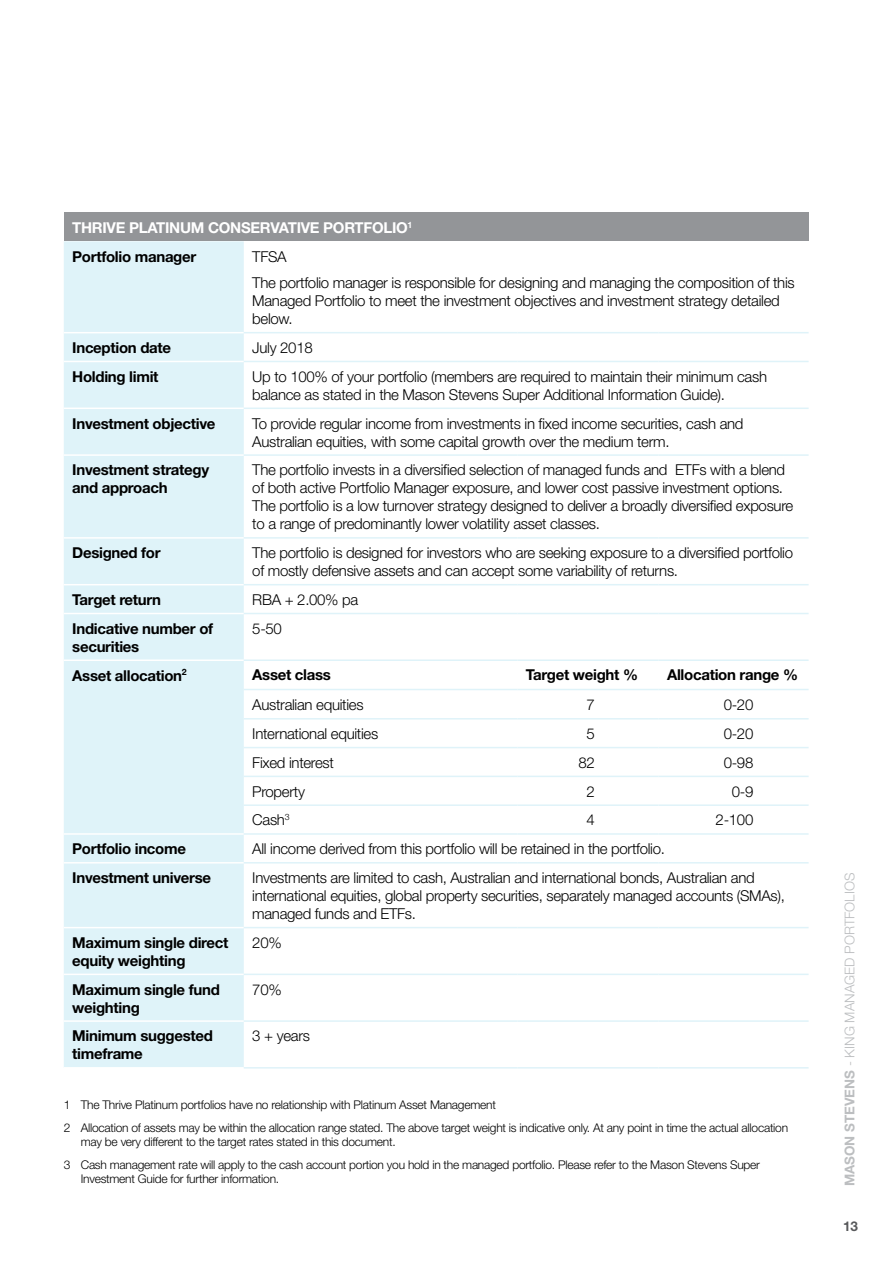
<style>
.page{position:relative;width:893px;height:1263px;background:#fff}
.page>*{position:absolute;margin:0;border:0;box-sizing:border-box;transform-origin:0 0}
.t1{font:300 15px/18px "Helvetica Neue";letter-spacing:-.02em;color:#000}
.t2{font:700 15px/18px "Helvetica Neue";letter-spacing:-.02em;color:#000}
.t3{font:700 15px/28.8px "Helvetica Neue";letter-spacing:-.02em;color:#fff}
.t4{font:300 13.5px "Helvetica Neue";color:#bcbec0}
.t5{font:700 13.5px "Helvetica Neue";color:#58595b}
.t6{font:300 12px/23px "Helvetica Neue";letter-spacing:-.02em;color:#000}
.s1{color:#000}
.s2{font-weight:700}
</style>
<div class="page">
<div style="left:64px;top:213px;width:745px;height:28px;background:#939598"></div>
<div style="left:64px;top:241px;width:180px;height:826px;background:#dff3f9"></div>
<hr style="left:64px;top:332px;width:180px;height:1px;background:#fff">
<hr style="left:64px;top:361px;width:180px;height:1px;background:#fff">
<hr style="left:64px;top:407px;width:180px;height:2px;background:#fff">
<hr style="left:64px;top:454px;width:180px;height:2px;background:#fff">
<hr style="left:64px;top:537px;width:180px;height:2px;background:#fff">
<hr style="left:64px;top:584px;width:180px;height:1px;background:#fff">
<hr style="left:64px;top:613px;width:180px;height:1px;background:#fff">
<hr style="left:64px;top:659px;width:180px;height:2px;background:#fff">
<hr style="left:64px;top:833px;width:180px;height:2px;background:#fff">
<hr style="left:64px;top:862px;width:180px;height:1px;background:#fff">
<hr style="left:244px;top:332px;width:273px;height:1px;background:#dff3f9">
<hr style="left:517px;top:332px;width:142px;height:1px;background:#dff3f9">
<hr style="left:659px;top:332px;width:150px;height:1px;background:#dff3f9">
<hr style="left:244px;top:361px;width:273px;height:1px;background:#dff3f9">
<hr style="left:517px;top:361px;width:142px;height:1px;background:#dff3f9">
<hr style="left:659px;top:361px;width:150px;height:1px;background:#dff3f9">
<hr style="left:244px;top:407px;width:273px;height:2px;background:#dff3f9">
<hr style="left:517px;top:407px;width:142px;height:2px;background:#dff3f9">
<hr style="left:659px;top:407px;width:150px;height:2px;background:#dff3f9">
<hr style="left:244px;top:454px;width:273px;height:2px;background:#dff3f9">
<hr style="left:517px;top:454px;width:142px;height:2px;background:#dff3f9">
<hr style="left:659px;top:454px;width:150px;height:2px;background:#dff3f9">
<hr style="left:244px;top:537px;width:273px;height:2px;background:#dff3f9">
<hr style="left:517px;top:537px;width:142px;height:2px;background:#dff3f9">
<hr style="left:659px;top:537px;width:150px;height:2px;background:#dff3f9">
<hr style="left:244px;top:584px;width:273px;height:1px;background:#dff3f9">
<hr style="left:517px;top:584px;width:142px;height:1px;background:#dff3f9">
<hr style="left:659px;top:584px;width:150px;height:1px;background:#dff3f9">
<hr style="left:244px;top:613px;width:273px;height:1px;background:#dff3f9">
<hr style="left:517px;top:613px;width:142px;height:1px;background:#dff3f9">
<hr style="left:659px;top:613px;width:150px;height:1px;background:#dff3f9">
<hr style="left:244px;top:659px;width:273px;height:2px;background:#dff3f9">
<hr style="left:517px;top:659px;width:142px;height:2px;background:#dff3f9">
<hr style="left:659px;top:659px;width:150px;height:2px;background:#dff3f9">
<hr style="left:244px;top:689px;width:273px;height:1px;background:#dff3f9">
<hr style="left:517px;top:689px;width:142px;height:1px;background:#dff3f9">
<hr style="left:659px;top:689px;width:150px;height:1px;background:#dff3f9">
<hr style="left:244px;top:718px;width:273px;height:1px;background:#dff3f9">
<hr style="left:517px;top:718px;width:142px;height:1px;background:#dff3f9">
<hr style="left:659px;top:718px;width:150px;height:1px;background:#dff3f9">
<hr style="left:244px;top:747px;width:273px;height:1px;background:#dff3f9">
<hr style="left:517px;top:747px;width:142px;height:1px;background:#dff3f9">
<hr style="left:659px;top:747px;width:150px;height:1px;background:#dff3f9">
<hr style="left:244px;top:776px;width:273px;height:1px;background:#dff3f9">
<hr style="left:517px;top:776px;width:142px;height:1px;background:#dff3f9">
<hr style="left:659px;top:776px;width:150px;height:1px;background:#dff3f9">
<hr style="left:244px;top:804px;width:273px;height:2px;background:#dff3f9">
<hr style="left:517px;top:804px;width:142px;height:2px;background:#dff3f9">
<hr style="left:659px;top:804px;width:150px;height:2px;background:#dff3f9">
<hr style="left:244px;top:833px;width:273px;height:2px;background:#dff3f9">
<hr style="left:517px;top:833px;width:142px;height:2px;background:#dff3f9">
<hr style="left:659px;top:833px;width:150px;height:2px;background:#dff3f9">
<hr style="left:244px;top:862px;width:273px;height:1px;background:#dff3f9">
<hr style="left:517px;top:862px;width:142px;height:1px;background:#dff3f9">
<hr style="left:659px;top:862px;width:150px;height:1px;background:#dff3f9">
<hr style="left:64px;top:927px;width:180px;height:1px;background:#fff">
<hr style="left:64px;top:973px;width:180px;height:2px;background:#fff">
<hr style="left:64px;top:1020px;width:180px;height:2px;background:#fff">
<hr style="left:244px;top:927px;width:273px;height:1px;background:#dff3f9">
<hr style="left:517px;top:927px;width:142px;height:1px;background:#dff3f9">
<hr style="left:659px;top:927px;width:150px;height:1px;background:#dff3f9">
<hr style="left:244px;top:973px;width:273px;height:2px;background:#dff3f9">
<hr style="left:517px;top:973px;width:142px;height:2px;background:#dff3f9">
<hr style="left:659px;top:973px;width:150px;height:2px;background:#dff3f9">
<hr style="left:244px;top:1020px;width:273px;height:2px;background:#dff3f9">
<hr style="left:517px;top:1020px;width:142px;height:2px;background:#dff3f9">
<hr style="left:659px;top:1020px;width:150px;height:2px;background:#dff3f9">
<hr style="left:244px;top:1067px;width:273px;height:1px;background:#dff3f9">
<hr style="left:517px;top:1067px;width:142px;height:1px;background:#dff3f9">
<hr style="left:659px;top:1067px;width:150px;height:1px;background:#dff3f9">
<p class="t3" style="left:72px;top:213px;width:342px">THRIVE PLATINUM CONSERVATIVE PORTFOLIO<sup>1<br></sup><span class="s1">Portfolio manager</span></p>
<p class="t1" style="left:252px;top:243px;width:544px;line-height:26.5px">TFSA<br>The portfolio manager is responsible for designing and managing the composition of this</p>
<p class="t1" style="left:252px;top:291px;width:529px">Managed Portfolio to meet the investment objectives and investment strategy detailed below.</p>
<p class="t2" style="left:72px;top:338px;width:100px">Inception date</p>
<p class="t1" style="left:252px;top:338px;width:62px">July 2018</p>
<p class="t2" style="left:72px;top:367px;width:88px">Holding limit</p>
<p class="t1" style="left:252px;top:367px;width:516px">Up to 100% of your portfolio (members are required to maintain their minimum cash balance as stated in the Mason Stevens Super Additional Information Guide).</p>
<p class="t2" style="left:72px;top:414px;width:145px">Investment objective</p>
<p class="t1" style="left:252px;top:414px;width:493px">To provide regular income from investments in fixed income securities, cash and<br>Australian equities, with some capital growth over the medium term.</p>
<p class="t2" style="left:72px;top:461px;width:138px">Investment strategy and approach</p>
<p class="t1" style="left:252px;top:461px;width:542px">The portfolio invests in a diversified selection of managed funds and ETFs with a blend of both active Portfolio Manager exposure, and lower cost passive investment options.<br>The portfolio is a low turnover strategy designed to deliver a broadly diversified exposure to a range of predominantly lower volatility asset classes.</p>
<p class="t2" style="left:72px;top:543px;width:90px">Designed for</p>
<p class="t1" style="left:252px;top:543px;width:542px">The portfolio is designed for investors who are seeking exposure to a diversified portfolio of mostly defensive assets and can accept some variability of returns.</p>
<p class="t2" style="left:72px;top:590px;width:90px">Target return</p>
<p class="t1" style="left:252px;top:590px;width:107px">RBA + 2.00% pa</p>
<p class="t2" style="left:72px;top:619px;width:142px">Indicative number of securities</p>
<p class="t1" style="left:252px;top:619px;width:31px">5-50</p>
<p class="t2" style="left:72px;top:666px;width:116px">Asset allocation<sup>2</sup></p>
<p class="t2" style="left:252px;top:666px;width:80px">Asset class</p>
<p class="t2" style="left:526px;top:666px;width:114px">Target weight %</p>
<p class="t2" style="left:667px;top:666px;width:132px">Allocation range %</p>
<p class="t1" style="left:252px;top:695px;width:113px">Australian equities</p>
<p class="t1" style="left:586px;top:695px;width:10px">7</p>
<p class="t1" style="left:724px;top:695px;width:31px">0-20</p>
<p class="t1" style="left:252px;top:724px;width:127px">International equities</p>
<p class="t1" style="left:586px;top:724px;width:10px">5</p>
<p class="t1" style="left:724px;top:724px;width:31px">0-20</p>
<p class="t1" style="left:252px;top:753px;width:83px">Fixed interest</p>
<p class="t1" style="left:578px;top:753px;width:18px">82</p>
<p class="t1" style="left:724px;top:753px;width:31px">0-98</p>
<p class="t1" style="left:252px;top:782px;width:54px">Property</p>
<p class="t1" style="left:586px;top:782px;width:10px">2</p>
<p class="t1" style="left:732px;top:782px;width:23px">0-9</p>
<p class="t1" style="left:252px;top:811px;width:39px">Cash<sup>3</sup></p>
<p class="t1" style="left:586px;top:811px;width:10px">4</p>
<p class="t1" style="left:716px;top:811px;width:39px">2-100</p>
<p class="t2" style="left:72px;top:839px;width:115px">Portfolio income</p>
<p class="t1" style="left:252px;top:840px;width:414px">All income derived from this portfolio will be retained in the portfolio.</p>
<p class="t2" style="left:72px;top:868px;width:140px">Investment universe</p>
<p class="t1" style="left:252px;top:868px;width:534px">Investments are limited to cash, Australian and international bonds, Australian and international equities, global property securities, separately managed accounts (SMAs), managed funds and ETFs.</p>
<p class="t2" style="left:72px;top:933px;width:158px">Maximum single direct equity weighting</p>
<p class="t1" style="left:252px;top:933px;width:31px">20%</p>
<p class="t2" style="left:72px;top:980px;width:149px">Maximum single fund weighting</p>
<p class="t1" style="left:252px;top:980px;width:31px">70%</p>
<p class="t2" style="left:72px;top:1027px;width:142px">Minimum suggested timeframe</p>
<p class="t1" style="left:252px;top:1027px;width:59px">3 + years</p>
<p class="t6" style="left:64px;top:1093px;width:726px">1 The Thrive Platinum portfolios have no relationship with Platinum Asset Management<br>2 Allocation of assets may be within the allocation range stated. The above target weight is indicative only. At any point in time the actual allocation</p>
<p class="t6" style="left:64px;top:1130px;width:698px;text-indent:17px">may be very different to the target rates stated in this document.<br>3 Cash management rate will apply to the cash account portion you hold in the managed portfolio. Please refer to the Mason Stevens Super</p>
<p class="t6" style="left:81px;top:1167px;width:200px">Investment Guide for further information.</p>
<p class="t4" style="left:842px;top:1186px;width:315px;rotate:-90deg"><span class="s2">MASON STEVENS</span> - KING MANAGED PORTFOLIOS</p>
<p class="t5" style="left:843px;top:1218px;width:17px">13</p>
</div>
